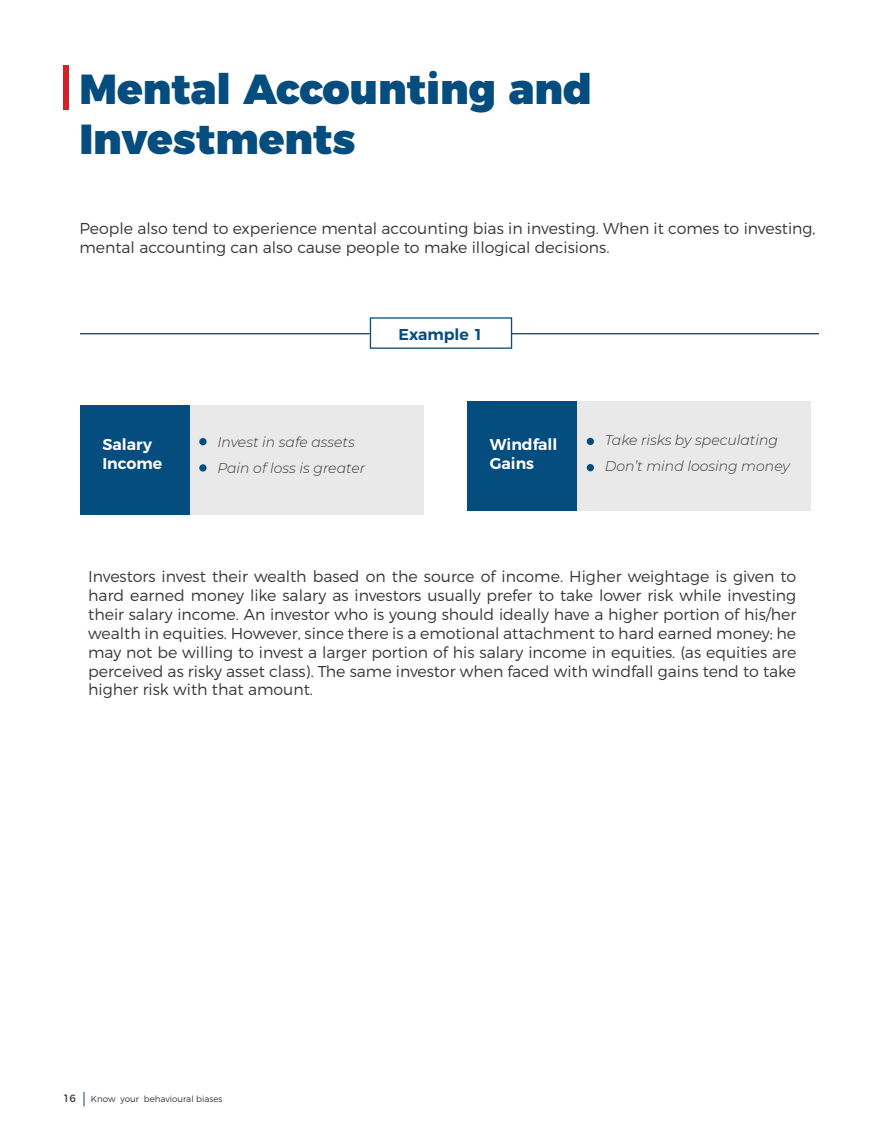
<style>
.page{position:relative;width:882px;height:1134px;background:#fff}
.page>*{position:absolute;margin:0;border:0;box-sizing:border-box;transform-origin:0 0}
.t1{font:900 42px/50.4px "Montserrat";color:#064d7f}
.t2{font:300 15.75px/18.9px "Montserrat";color:#383637}
.t3{font:600 15.75px/18.9px "Montserrat";color:#fff}
.t4{font:600 15.75px "Montserrat";color:#064d7f}
.t5{font:italic 300 14px/26.2px "Montserrat";color:#383637}
.t6{font:10.5px "Montserrat";color:#383637}
.t7{font:300 8.75px "Montserrat";color:#383637}
</style>
<div class="page">
<svg style="left:84px;top:1092px;width:1px;height:14px"></svg>
<div style="left:172px;top:406px;width:252px;height:109px;background:#e9e9e9"></div>
<div style="left:559px;top:401px;width:252px;height:110px;background:#e9e9e9"></div>
<div style="left:80px;top:406px;width:110px;height:109px;background:#064d7f"></div>
<div style="left:63px;top:65px;width:6px;height:45px;background:#d32128"></div>
<div style="left:199px;top:438px;width:8px;height:7px;background:#064d7f;border-radius:50%"></div>
<div style="left:199px;top:464px;width:8px;height:8px;background:#064d7f;border-radius:50%"></div>
<div style="left:467px;top:401px;width:110px;height:110px;background:#064d7f"></div>
<div style="left:587px;top:438px;width:7px;height:7px;background:#064d7f;border-radius:50%"></div>
<div style="left:587px;top:464px;width:7px;height:7px;background:#064d7f;border-radius:50%"></div>
<hr style="left:512px;top:333px;width:307px;height:1px;background:#064d7f">
<hr style="left:80px;top:333px;width:290px;height:1px;background:#064d7f">
<div style="left:370px;top:317px;width:142px;height:32px;border:1px solid #064d7f"></div>
<h1 class="t1" style="left:79px;top:60px;width:514px">Mental Accounting and<br>Investments</h1>
<p class="t2" style="left:79px;top:219px;width:738px">People also tend to experience mental accounting bias in investing. When it comes to investing, mental accounting can also cause people to make illogical decisions.</p>
<p class="t4" style="left:399px;top:321px;width:86px">Example 1</p>
<p class="t3" style="left:102px;top:434px;width:61px">Salary<br>Income</p>
<p class="t5" style="left:605px;top:427px;width:187px">Take risks by speculating<br>Don’t mind loosing money</p>
<p class="t5" style="left:217px;top:429px;width:149px">Invest in safe assets<br>Pain of loss is greater</p>
<p class="t3" style="left:490px;top:434px;width:69px">Windfall<br>Gains</p>
<p class="t2" style="left:88px;top:567px;width:710px;text-align:justify">Investors invest their wealth based on the source of income. Higher weightage is given to hard earned money like salary as investors usually prefer to take lower risk while investing their salary income. An investor who is young should ideally have a higher portion of his/her wealth in equities. However, since there is a emotional attachment to hard earned money; he may not be willing to invest a larger portion of his salary income in equities. (as equities are perceived as risky asset class). The same investor when faced with windfall gains tend to take higher risk with that amount.</p>
<p class="t6" style="left:63px;top:1090px;width:14px">16</p>
<p class="t7" style="left:91px;top:1094px;width:133px">Know your behavioural biases</p>
</div>
